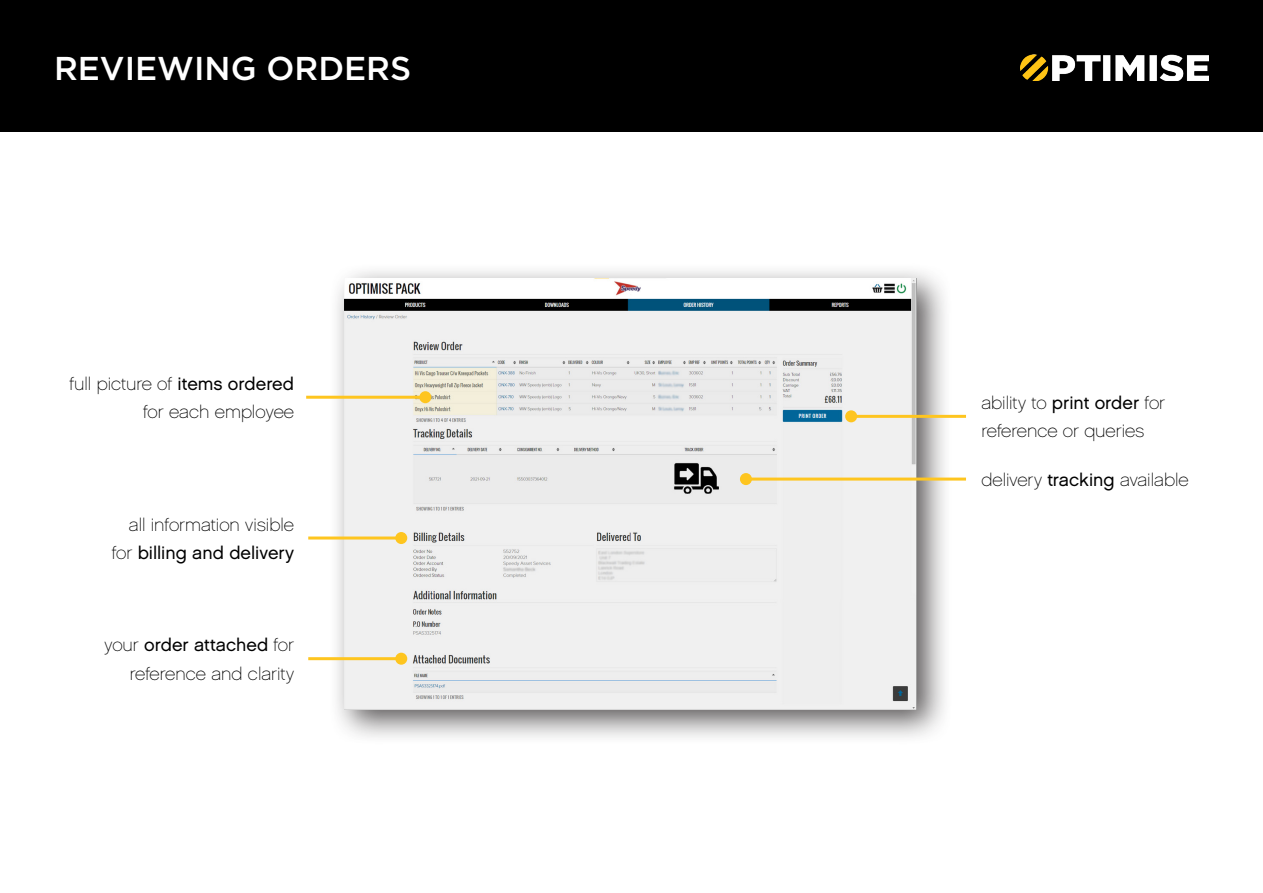
<style>
.page{position:relative;width:1263px;height:893px;background:#fff}
.page>*{position:absolute;margin:0;border:0;box-sizing:border-box;transform-origin:0 0}
.t1{font:500 33px "Gotham";color:#fff}
.t2{font:18px/28.5px "Chalet Paris Nineteen Sixty";color:#000;text-align:right}
.t3{font:18px "Chalet London Nineteen Sixty";color:#000}
.s1{font-family:"Chalet London Nineteen Sixty"}
.s2{font-family:"Chalet Paris Nineteen Sixty"}
</style>
<div class="page">
<div style="left:0;top:0;width:1263px;height:132px;background:#000"></div>
<div style="left:328px;top:262px;width:625px;height:484px;background:#231f20;opacity:.75"></div>
<img style="left:345px;top:279px;width:571px;height:430px">
<hr style="left:308px;top:657px;width:93px;height:3px;background:#fec51f">
<div style="left:395px;top:653px;width:12px;height:12px;background:#fec51f;border-radius:50%"></div>
<hr style="left:306px;top:396px;width:119px;height:3px;background:#fec51f">
<div style="left:419px;top:391px;width:12px;height:12px;background:#fec51f;border-radius:50%"></div>
<hr style="left:851px;top:415px;width:115px;height:3px;background:#fec51f">
<div style="left:845px;top:410px;width:12px;height:12px;background:#fec51f;border-radius:50%"></div>
<hr style="left:746px;top:478px;width:220px;height:3px;background:#fec51f">
<div style="left:740px;top:473px;width:12px;height:12px;background:#fec51f;border-radius:50%"></div>
<hr style="left:308px;top:536px;width:93px;height:3px;background:#fec51f">
<div style="left:395px;top:532px;width:12px;height:12px;background:#fec51f;border-radius:50%"></div>
<img style="left:1020px;top:54px;width:189px;height:27px">
<p class="t1" style="left:54px;top:47px;width:359px">REVIEWING ORDERS</p>
<p class="t2" style="left:70px;top:369px;width:226px">full picture of <span class="s1">items ordered </span>for each employee</p>
<p class="t2" style="left:129px;top:510px;width:167px">all information visible</p>
<p class="t3" style="left:112px;top:542px;width:184px"><span class="s2">for</span> billing and delivery</p>
<p class="t3" style="left:104px;top:634px;width:191px"><span class="s2">your</span> order attached <span class="s2">for</span></p>
<p class="t2" style="left:130px;top:659px;width:166px">reference and clarity</p>
<p class="t2" style="left:981px;top:388px;width:185px">ability to <span class="s1">print order</span> for</p>
<p class="t2" style="left:981px;top:417px;width:164px">reference or queries</p>
<p class="t2" style="left:981px;top:465px;width:209px">delivery <span class="s1">tracking</span> available</p>
</div>
